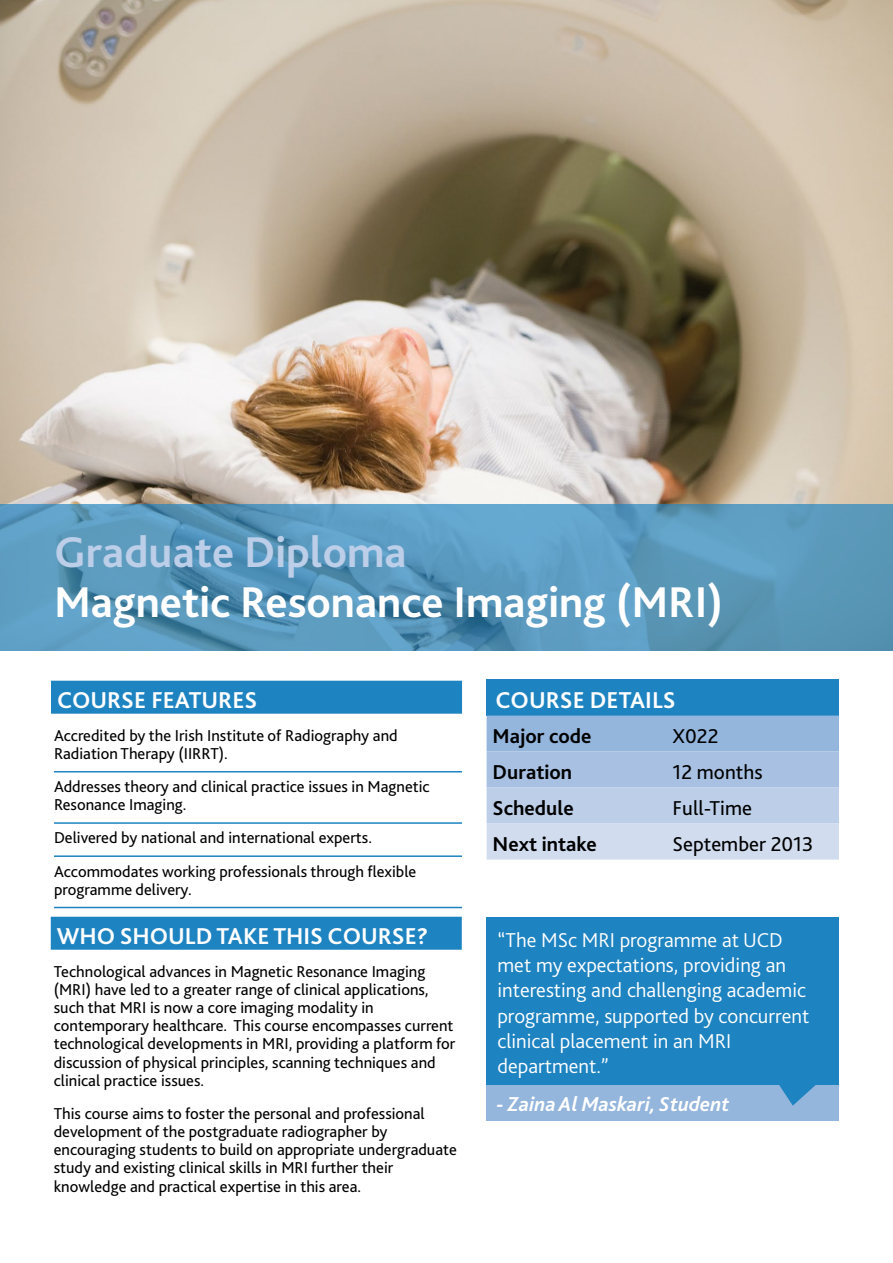
<style>
.page{position:relative;width:893px;height:1263px;background:#fff}
.page>*{position:absolute;margin:0;border:0;box-sizing:border-box;transform-origin:0 0}
.t1{font:700 45px "Bliss 2";color:#fff}
.t2{font:700 45px "Bliss 2";color:#bccee8}
.t3{font:700 24px "Bliss 2";color:#fff}
.t4{font:300 21px/25.2px "Bliss 2";color:#fff}
.t5{font:700 21px "Bliss 2";color:#000}
.t6{font:21px "Bliss 2";color:#000}
.t7{font:italic 700 21px "Bliss 2";color:#fff}
.t8{font:16.5px/18.1px "Bliss 2";color:#000}
</style>
<div class="page">
<img style="left:0;top:0;width:893px;height:504px">
<div style="left:487px;top:680px;width:352px;height:36px;background:#1e83c1"></div>
<svg style="left:487px;top:716px;width:352px;height:144px;background:#b2c8e5"></svg>
<div style="left:51px;top:681px;width:411px;height:33px;background:#1e83c1"></div>
<hr style="left:54px;top:771px;width:408px;height:1px;background:#1e83c1">
<hr style="left:54px;top:822px;width:408px;height:2px;background:#1e83c1">
<hr style="left:54px;top:855px;width:408px;height:2px;background:#1e83c1">
<hr style="left:54px;top:907px;width:408px;height:1px;background:#1e83c1">
<div style="left:486px;top:1074px;width:353px;height:47px;background:#94b5dc"></div>
<div style="left:486px;top:917px;width:353px;height:168px;background:#1e83c1"></div>
<svg style="left:779px;top:1085px;width:37px;height:21px"></svg>
<div style="left:51px;top:917px;width:411px;height:33px;background:#1e83c1"></div>
<svg style="left:0;top:504px;width:893px;height:146px;background:#5998bc"></svg>
<h1 class="t2" style="left:54px;top:524px;width:354px">Graduate Diploma</h1>
<h1 class="t1" style="left:54px;top:574px;width:671px">Magnetic Resonance Imaging (MRI)</h1>
<h1 class="t1" style="left:64px;top:580px;width:806px">MSc in Magnetic Resonance Imaging (MRI)</h1>
<h2 class="t3" style="left:57px;top:685px;width:202px">Cou rse Featu res</h2>
<p class="t8" style="left:54px;top:726px;width:345px">Accredited by the Irish Institute of Radiography and<br>Radiation Therapy (IIRRT).</p>
<p class="t8" style="left:54px;top:777px;width:377px">Addresses theory and clinical practice issues in Magnetic<br>Resonance Imaging.</p>
<p class="t8" style="left:54px;top:821px;width:364px;line-height:33.2px">Delivered by national and international experts.<br>Accommodates working professionals through flexible</p>
<p class="t8" style="left:54px;top:880px;width:139px">programme delivery.</p>
<h2 class="t3" style="left:57px;top:921px;width:127px">Who Should</h2>
<h2 class="t3" style="left:216px;top:921px;width:213px">Take Thi s Cou rse?</h2>
<p class="t8" style="left:54px;top:962px;width:403px">Technological advances in Magnetic Resonance Imaging (MRI) have led to a greater range of clinical applications, such that MRI is now a core imaging modality in contemporary healthcare. This course encompasses current technological developments in MRI, providing a platform for discussion of physical principles, scanning techniques and clinical practice issues.</p>
<p class="t8" style="left:54px;top:1104px;width:405px">This course aims to foster the personal and professional development of the postgraduate radiographer by encouraging students to build on appropriate undergraduate study and existing clinical skills in MRI further their knowledge and practical expertise in this area.</p>
<h2 class="t3" style="left:496px;top:685px;width:48px">CouRSE</h2>
<h2 class="t3" style="left:590px;top:685px;width:85px">DETAILS</h2>
<p class="t5" style="left:493px;top:723px;width:100px">Major code</p>
<p class="t6" style="left:673px;top:723px;width:48px">X022</p>
<p class="t5" style="left:493px;top:759px;width:81px">Duration</p>
<p class="t6" style="left:673px;top:759px;width:91px">12 months</p>
<p class="t5" style="left:493px;top:795px;width:83px">Schedule</p>
<p class="t6" style="left:673px;top:795px;width:81px">Full-Time</p>
<p class="t5" style="left:493px;top:831px;width:106px">N ext intake</p>
<p class="t6" style="left:673px;top:831px;width:142px">September 2013</p>
<p class="t4" style="left:497px;top:927px;width:313px">“The MSc MRI programme at UCD met my expectations, providing an interesting and challenging academic programme, supported by concurrent clinical placement in an MRI department.”</p>
<p class="t7" style="left:497px;top:1091px;width:234px">- Zaina Al Maskari, Student</p>
</div>
